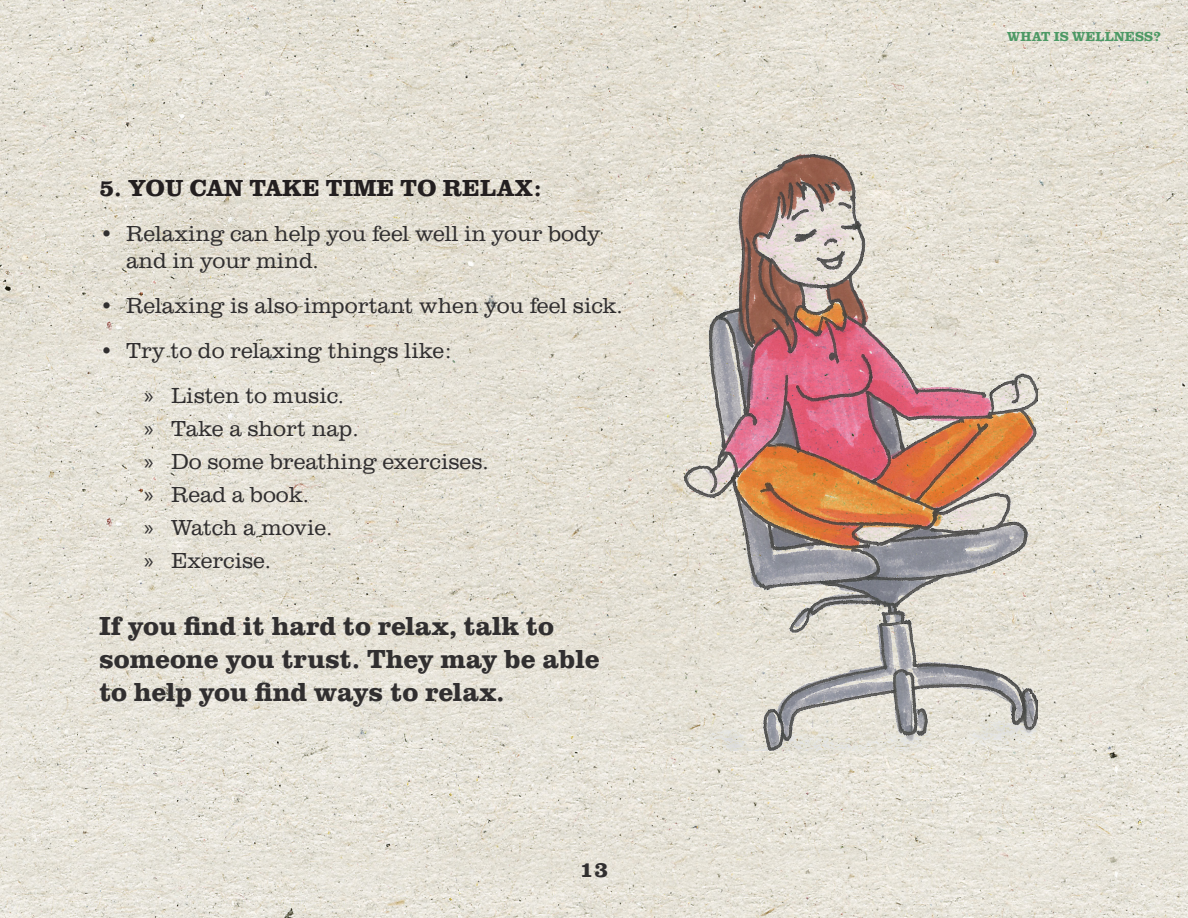
<style>
.page{position:relative;width:1188px;height:918px;background:#fff}
.page>*{position:absolute;margin:0;border:0;box-sizing:border-box;transform-origin:0 0}
.Section_End{font:700 27px/33px "Clarendon URW";color:#312f30}
.Head_4-bold_cap{font:700 24px "Clarendon URW";color:#231f20}
.t1{font:300 22.5px/27px "Clarendon URW";color:#312f30}
.t2{font:700 22.5px "Clarendon URW";color:#312f30}
.t3{font:700 13.5px "Clarendon URW";color:#4d9965}
.s1{font-family:"Myriad Pro";font-weight:400}
</style>
<div class="page">
<img style="left:0;top:0;width:1188px;height:918px">
<img style="left:684px;top:155px;width:354px;height:596px">
<p class="Head_4-bold_cap" style="left:99px;top:170px;width:443px">5. YOU CAN TAKE TIME TO RELAX:</p>
<p class="t1" style="left:126px;top:219px;width:476px;text-indent:-27px">• Relaxing can help you feel well in your body and in your mind.</p>
<p class="t1" style="left:99px;top:291px;width:525px">• Relaxing is also important when you feel sick.</p>
<p class="t1" style="left:99px;top:336px;width:353px">• Try to do relaxing things like:</p>
<p class="t1" style="left:144px;top:381px;width:202px"><span class="s1">»</span> Listen to music.</p>
<p class="t1" style="left:144px;top:414px;width:216px"><span class="s1">»</span> Take a short nap.</p>
<p class="t1" style="left:144px;top:447px;width:346px"><span class="s1">»</span> Do some breathing exercises.</p>
<p class="t1" style="left:144px;top:480px;width:167px"><span class="s1">»</span> Read a book.</p>
<p class="t1" style="left:144px;top:513px;width:190px"><span class="s1">»</span> Watch a movie.</p>
<p class="t1" style="left:144px;top:546px;width:128px"><span class="s1">»</span> Exercise.</p>
<p class="Section_End" style="left:99px;top:607px;width:502px">If you find it hard to relax, talk to someone you trust. They may be able to help you find ways to relax.</p>
<p class="t2" style="left:580px;top:853px;width:30px">13</p>
<p class="t3" style="left:1007px;top:27px;width:155px">WHAT IS WELLNESS?</p>
</div>
